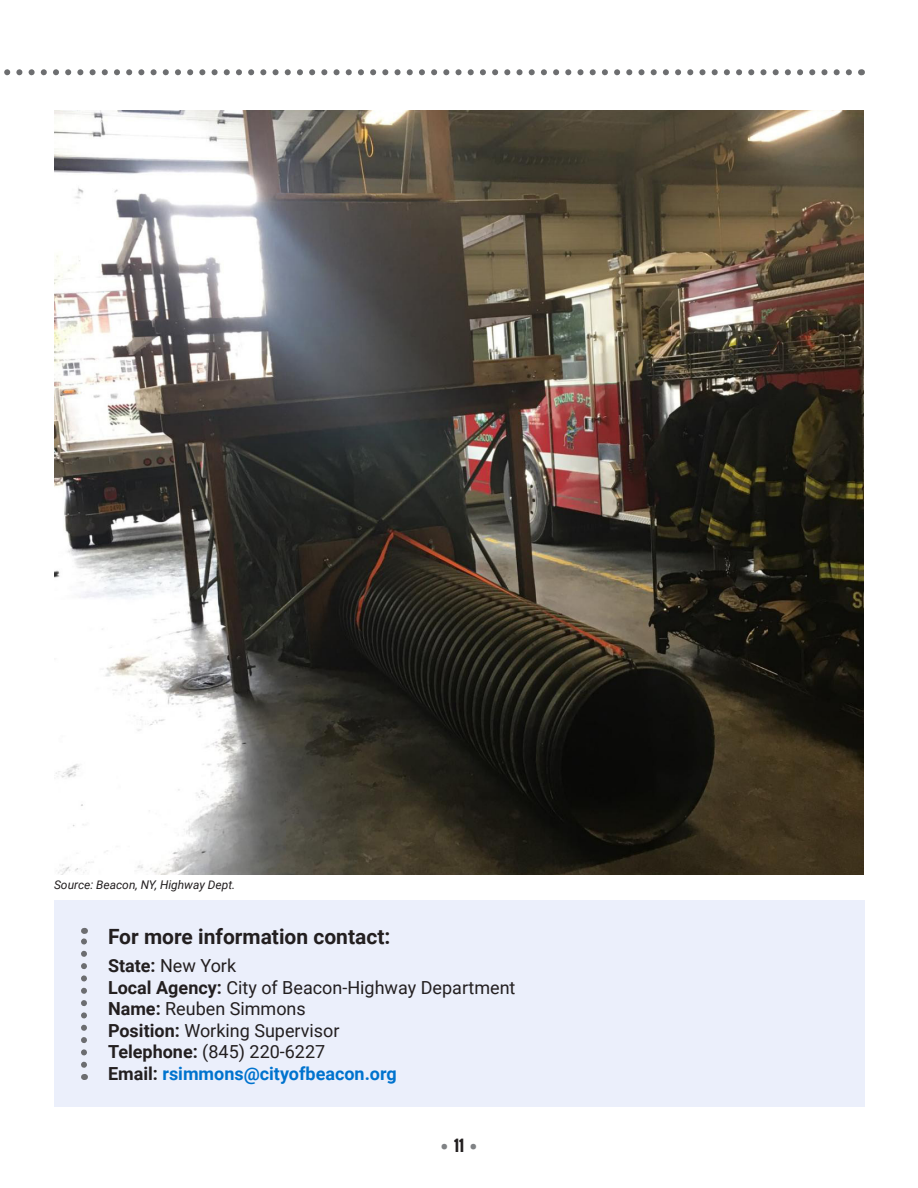
<style>
.page{position:relative;width:918px;height:1188px;background:#fff}
.page>*{position:absolute;margin:0;border:0;box-sizing:border-box;transform-origin:0 0}
.t1{font:700 21px "Roboto";color:#231f20}
.t2{font:18px "Roboto";color:#231f20}
.t3{font:700 18px "Roboto";color:#0073ce}
.t4{font:700 15px "Oswald";color:#808285}
.t5{font:italic 12px "Roboto";color:#231f20}
.s1{font-weight:700}
.s2{color:#231f20}
</style>
<div class="page">
<svg style="left:4px;top:69px;width:845px;height:6px"></svg>
<div style="left:54px;top:901px;width:810px;height:206px;background:#ebeffb"></div>
<img style="left:54px;top:111px;width:810px;height:764px">
<svg style="left:81px;top:928px;width:6px;height:137px"></svg>
<p class="t5" style="left:54px;top:877px;width:183px">Source: Beacon, NY, Highway Dept.</p>
<p class="t1" style="left:108px;top:921px;width:284px">For more information contact:</p>
<p class="t2" style="left:108px;top:953px;width:130px"><span class="s1">State:</span> New York</p>
<p class="t2" style="left:108px;top:975px;width:409px"><span class="s1">Local Agency:</span> City of Beacon-Highway Department</p>
<p class="t2" style="left:108px;top:996px;width:199px"><span class="s1">Name:</span> Reuben Simmons</p>
<p class="t2" style="left:108px;top:1018px;width:233px"><span class="s1">Position:</span> Working Supervisor</p>
<p class="t2" style="left:108px;top:1039px;width:219px"><span class="s1">Telephone:</span> (845) 220-6227</p>
<p class="t3" style="left:108px;top:1061px;width:290px"><span class="s2">Email:</span> rsimmons@cityofbeacon.org</p>
<p class="t4" style="left:441px;top:1134px;width:38px">• <span class="s2">11</span> •</p>
</div>
